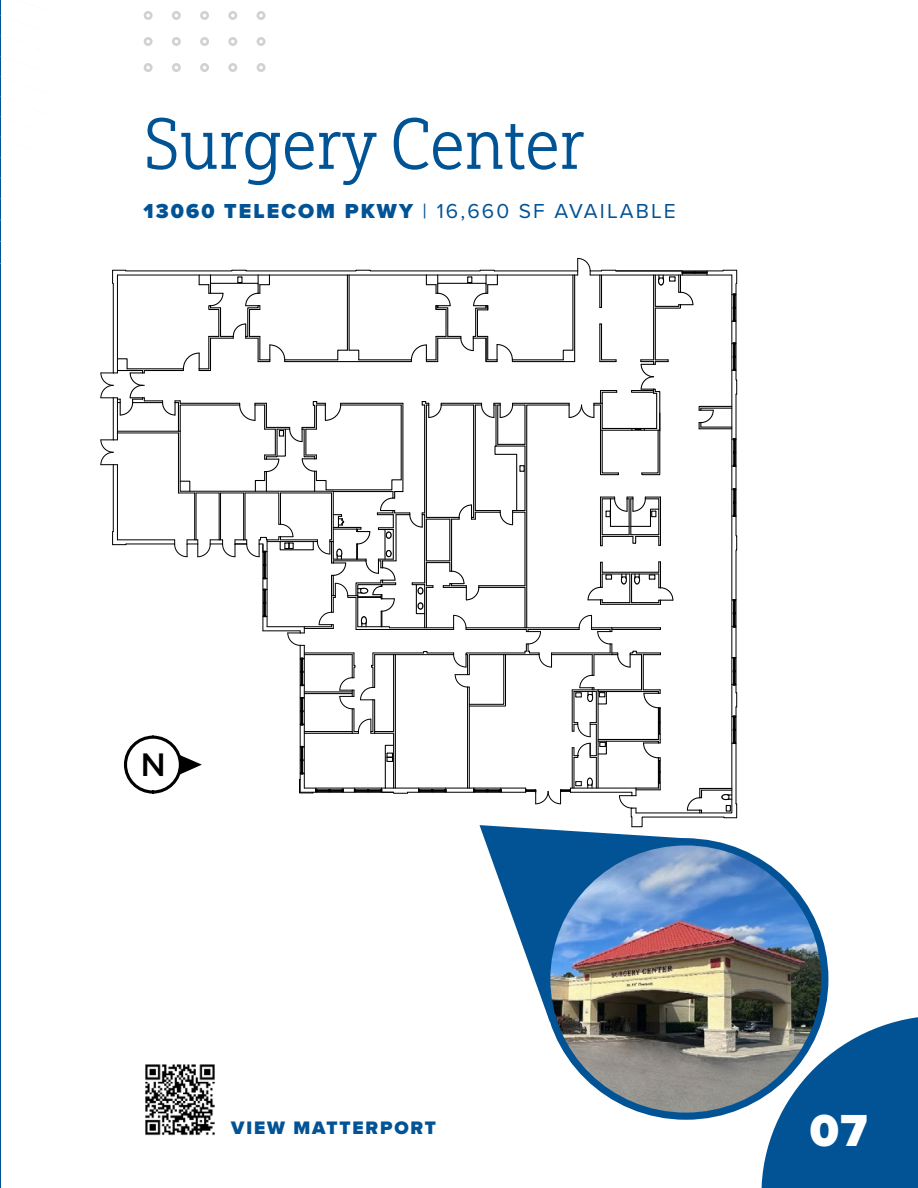
<style>
.page{position:relative;width:918px;height:1188px;background:#fff}
.page>*{position:absolute;margin:0;border:0;box-sizing:border-box;transform-origin:0 0}
.t1{font:72px "Yorkten Slab Con Boo";color:#005495}
.t2{font:900 46.5px "Proxima Nova";color:#fff}
.t3{font:500 32.4px "Gotham";color:#000}
.t4{font:21px "Proxima Nova";letter-spacing:.1em;color:#025395}
.t5{font:900 18.75px "Proxima Nova";letter-spacing:.1em;color:#025395}
.s1{font-weight:900}
</style>
<div class="page">
<hr style="left:0;top:0;width:1px;height:1188px;background:#025395">
<hr style="left:0;top:2px;width:1px;height:1032px;background:#32adab">
<svg style="left:0;top:2px;width:1px;height:311px"></svg>
<svg style="left:257px;top:11px;width:9px;height:9px"></svg>
<svg style="left:228px;top:11px;width:9px;height:9px"></svg>
<svg style="left:200px;top:11px;width:9px;height:9px"></svg>
<svg style="left:172px;top:11px;width:9px;height:9px"></svg>
<svg style="left:144px;top:11px;width:9px;height:9px"></svg>
<svg style="left:257px;top:37px;width:9px;height:9px"></svg>
<svg style="left:228px;top:37px;width:9px;height:9px"></svg>
<svg style="left:200px;top:37px;width:9px;height:9px"></svg>
<svg style="left:172px;top:37px;width:9px;height:9px"></svg>
<svg style="left:144px;top:37px;width:9px;height:9px"></svg>
<svg style="left:257px;top:63px;width:9px;height:9px"></svg>
<svg style="left:228px;top:63px;width:9px;height:9px"></svg>
<svg style="left:200px;top:63px;width:9px;height:9px"></svg>
<svg style="left:172px;top:63px;width:9px;height:9px"></svg>
<svg style="left:144px;top:63px;width:9px;height:9px"></svg>
<img style="left:145px;top:1064px;width:70px;height:72px">
<svg style="left:761px;top:1017px;width:157px;height:171px;background:#1a639f"></svg>
<svg style="left:100px;top:258px;width:637px;height:756px"></svg>
<img style="left:547px;top:842px;width:278px;height:274px">
<div style="left:543px;top:838px;width:285px;height:282px;border:7px solid #025395;border-radius:50%"></div>
<h1 class="t1" style="left:144px;top:102px;width:442px">Surgery Center</h1>
<p class="t4" style="left:144px;top:195px;width:534px"><span class="s1">13060 TELECOM PKWY</span> | 16,660 SF AVAILABLE</p>
<h3 class="t3" style="left:141px;top:743px;width:27px">N</h3>
<p class="t5" style="left:231px;top:1114px;width:206px">VIEW MATTERPORT</p>
<h2 class="t2" style="left:810px;top:1096px;width:59px">07</h2>
</div>
